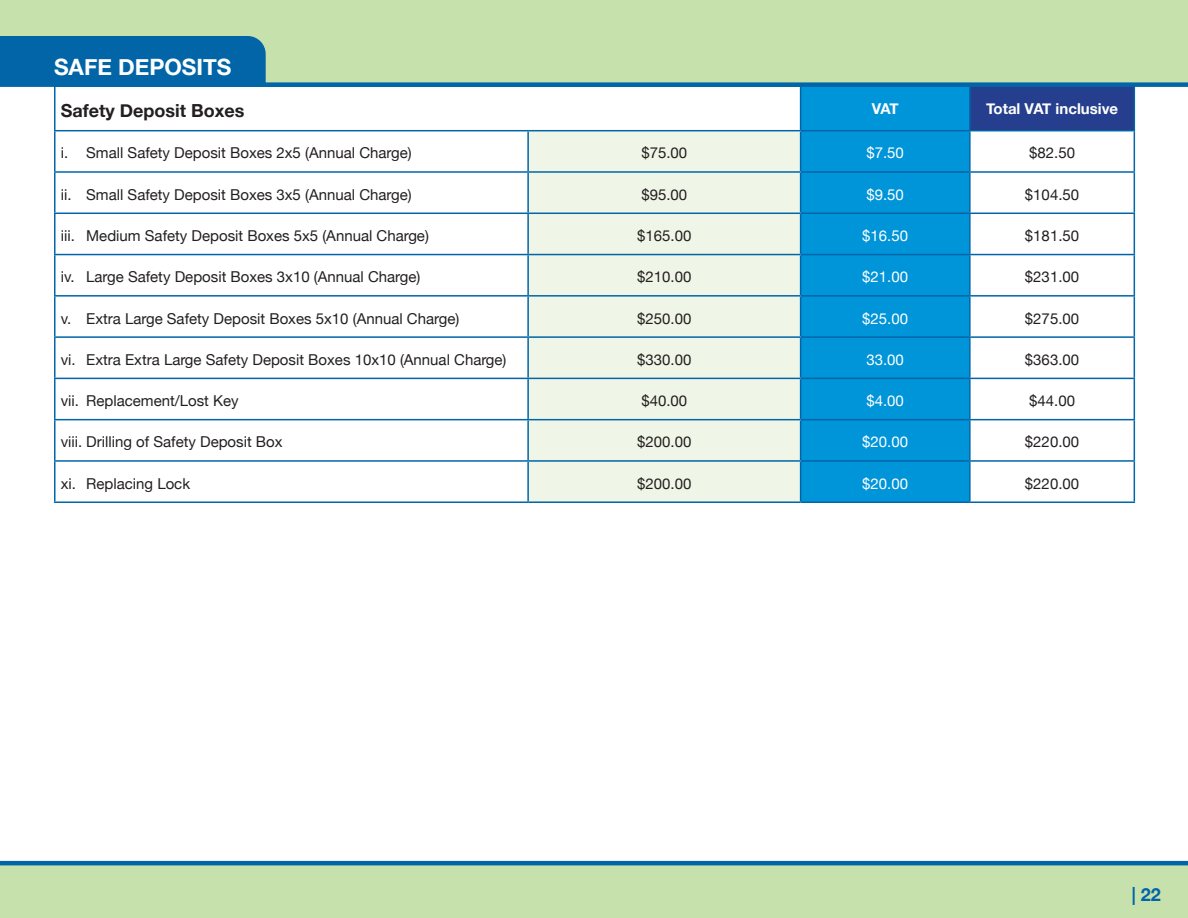
<style>
.page{position:relative;width:1188px;height:918px;background:#c6e1ab}
.page>*{position:absolute;margin:0;border:0;box-sizing:border-box;transform-origin:0 0}
.t1{font:700 22.5px "Helvetica Neue";color:#fff}
.t2{font:700 18px "Helvetica Neue";color:#231f20}
.t3{font:700 18px "Helvetica Neue";color:#0165a8}
.t4{font:15px "Helvetica Neue";color:#231f20}
.t5{font:15px "Helvetica Neue";color:#fff}
.t6{font:700 15px "Helvetica Neue";color:#fff}
</style>
<div class="page">
<div style="left:0;top:36px;width:266px;height:46px;background:#0165a8"></div>
<div style="left:0;top:82px;width:1188px;height:783px;background:#fff"></div>
<div style="left:801px;top:87px;width:168px;height:414px;background:#0094d9"></div>
<div style="left:970px;top:86px;width:164px;height:45px;background:#253f8e"></div>
<div style="left:529px;top:131px;width:271px;height:370px;background:#eff6e7"></div>
<div style="left:971px;top:131px;width:163px;height:370px;background:#fff"></div>
<hr style="left:54px;top:85px;width:474px;height:2px;background:#0165a8">
<hr style="left:54px;top:87px;width:2px;height:43px;background:#0165a8">
<hr style="left:528px;top:85px;width:273px;height:2px;background:#0165a8">
<hr style="left:801px;top:85px;width:169px;height:2px;background:#0165a8">
<hr style="left:800px;top:87px;width:1px;height:43px;background:#0165a8">
<hr style="left:970px;top:85px;width:165px;height:2px;background:#0165a8">
<hr style="left:969px;top:87px;width:2px;height:43px;background:#0165a8">
<hr style="left:1134px;top:87px;width:1px;height:43px;background:#0165a8">
<hr style="left:54px;top:130px;width:474px;height:1px;background:#0165a8">
<hr style="left:54px;top:131px;width:2px;height:40px;background:#0165a8">
<hr style="left:528px;top:130px;width:273px;height:1px;background:#0165a8">
<hr style="left:527px;top:131px;width:2px;height:40px;background:#0165a8">
<hr style="left:801px;top:130px;width:169px;height:1px;background:#0165a8">
<hr style="left:800px;top:131px;width:1px;height:40px;background:#0165a8">
<hr style="left:970px;top:130px;width:165px;height:1px;background:#0165a8">
<hr style="left:969px;top:131px;width:2px;height:40px;background:#0165a8">
<hr style="left:1134px;top:131px;width:1px;height:40px;background:#0165a8">
<hr style="left:54px;top:171px;width:474px;height:2px;background:#0165a8">
<hr style="left:54px;top:173px;width:2px;height:40px;background:#0165a8">
<hr style="left:528px;top:171px;width:273px;height:2px;background:#0165a8">
<hr style="left:527px;top:173px;width:2px;height:40px;background:#0165a8">
<hr style="left:801px;top:171px;width:169px;height:2px;background:#0165a8">
<hr style="left:800px;top:173px;width:1px;height:40px;background:#0165a8">
<hr style="left:970px;top:171px;width:165px;height:2px;background:#0165a8">
<hr style="left:969px;top:173px;width:2px;height:40px;background:#0165a8">
<hr style="left:1134px;top:173px;width:1px;height:40px;background:#0165a8">
<hr style="left:54px;top:213px;width:474px;height:1px;background:#0165a8">
<hr style="left:54px;top:214px;width:2px;height:40px;background:#0165a8">
<hr style="left:528px;top:213px;width:273px;height:1px;background:#0165a8">
<hr style="left:527px;top:214px;width:2px;height:40px;background:#0165a8">
<hr style="left:801px;top:213px;width:169px;height:1px;background:#0165a8">
<hr style="left:800px;top:214px;width:1px;height:40px;background:#0165a8">
<hr style="left:970px;top:213px;width:165px;height:1px;background:#0165a8">
<hr style="left:969px;top:214px;width:2px;height:40px;background:#0165a8">
<hr style="left:1134px;top:214px;width:1px;height:40px;background:#0165a8">
<hr style="left:54px;top:254px;width:474px;height:1px;background:#0165a8">
<hr style="left:54px;top:255px;width:2px;height:40px;background:#0165a8">
<hr style="left:528px;top:254px;width:273px;height:1px;background:#0165a8">
<hr style="left:527px;top:255px;width:2px;height:40px;background:#0165a8">
<hr style="left:801px;top:254px;width:169px;height:1px;background:#0165a8">
<hr style="left:800px;top:255px;width:1px;height:40px;background:#0165a8">
<hr style="left:970px;top:254px;width:165px;height:1px;background:#0165a8">
<hr style="left:969px;top:255px;width:2px;height:40px;background:#0165a8">
<hr style="left:1134px;top:255px;width:1px;height:40px;background:#0165a8">
<hr style="left:54px;top:295px;width:474px;height:2px;background:#0165a8">
<hr style="left:54px;top:297px;width:2px;height:39px;background:#0165a8">
<hr style="left:528px;top:295px;width:273px;height:2px;background:#0165a8">
<hr style="left:527px;top:297px;width:2px;height:39px;background:#0165a8">
<hr style="left:801px;top:295px;width:169px;height:2px;background:#0165a8">
<hr style="left:800px;top:297px;width:1px;height:39px;background:#0165a8">
<hr style="left:970px;top:295px;width:165px;height:2px;background:#0165a8">
<hr style="left:969px;top:297px;width:2px;height:39px;background:#0165a8">
<hr style="left:1134px;top:297px;width:1px;height:39px;background:#0165a8">
<hr style="left:54px;top:336px;width:474px;height:2px;background:#0165a8">
<hr style="left:54px;top:338px;width:2px;height:40px;background:#0165a8">
<hr style="left:528px;top:336px;width:273px;height:2px;background:#0165a8">
<hr style="left:527px;top:338px;width:2px;height:40px;background:#0165a8">
<hr style="left:801px;top:336px;width:169px;height:2px;background:#0165a8">
<hr style="left:800px;top:338px;width:1px;height:40px;background:#0165a8">
<hr style="left:970px;top:336px;width:165px;height:2px;background:#0165a8">
<hr style="left:969px;top:338px;width:2px;height:40px;background:#0165a8">
<hr style="left:1134px;top:338px;width:1px;height:40px;background:#0165a8">
<hr style="left:54px;top:378px;width:474px;height:1px;background:#0165a8">
<hr style="left:54px;top:379px;width:2px;height:40px;background:#0165a8">
<hr style="left:528px;top:378px;width:273px;height:1px;background:#0165a8">
<hr style="left:527px;top:379px;width:2px;height:40px;background:#0165a8">
<hr style="left:801px;top:378px;width:169px;height:1px;background:#0165a8">
<hr style="left:800px;top:379px;width:1px;height:40px;background:#0165a8">
<hr style="left:970px;top:378px;width:165px;height:1px;background:#0165a8">
<hr style="left:969px;top:379px;width:2px;height:40px;background:#0165a8">
<hr style="left:1134px;top:379px;width:1px;height:40px;background:#0165a8">
<hr style="left:54px;top:419px;width:474px;height:1px;background:#0165a8">
<hr style="left:54px;top:420px;width:2px;height:40px;background:#0165a8">
<hr style="left:528px;top:419px;width:273px;height:1px;background:#0165a8">
<hr style="left:527px;top:420px;width:2px;height:40px;background:#0165a8">
<hr style="left:801px;top:419px;width:169px;height:1px;background:#0165a8">
<hr style="left:800px;top:420px;width:1px;height:40px;background:#0165a8">
<hr style="left:970px;top:419px;width:165px;height:1px;background:#0165a8">
<hr style="left:969px;top:420px;width:2px;height:40px;background:#0165a8">
<hr style="left:1134px;top:420px;width:1px;height:40px;background:#0165a8">
<hr style="left:54px;top:460px;width:474px;height:2px;background:#0165a8">
<hr style="left:54px;top:462px;width:2px;height:39px;background:#0165a8">
<hr style="left:528px;top:460px;width:273px;height:2px;background:#0165a8">
<hr style="left:527px;top:462px;width:2px;height:39px;background:#0165a8">
<hr style="left:801px;top:460px;width:169px;height:2px;background:#0165a8">
<hr style="left:800px;top:462px;width:1px;height:39px;background:#0165a8">
<hr style="left:970px;top:460px;width:165px;height:2px;background:#0165a8">
<hr style="left:969px;top:462px;width:2px;height:39px;background:#0165a8">
<hr style="left:1134px;top:462px;width:1px;height:39px;background:#0165a8">
<hr style="left:54px;top:501px;width:474px;height:2px;background:#0165a8">
<hr style="left:528px;top:501px;width:273px;height:2px;background:#0165a8">
<hr style="left:801px;top:501px;width:169px;height:2px;background:#0165a8">
<hr style="left:970px;top:501px;width:165px;height:2px;background:#0165a8">
<p class="t1" style="left:54px;top:50px;width:179px">SAFE DEPOSITS</p>
<p class="t2" style="left:61px;top:97px;width:185px">Safety Deposit Boxes</p>
<p class="t6" style="left:872px;top:97px;width:28px">VAT</p>
<p class="t6" style="left:986px;top:97px;width:134px">Total VAT inclusive</p>
<p class="t4" style="left:61px;top:142px;width:352px">i. Small Safety Deposit Boxes 2x5 (Annual Charge)</p>
<p class="t4" style="left:641px;top:142px;width:47px">$75.00</p>
<p class="t5" style="left:866px;top:142px;width:39px">$7.50</p>
<p class="t4" style="left:1029px;top:142px;width:47px">$82.50</p>
<p class="t4" style="left:61px;top:184px;width:352px">ii. Small Safety Deposit Boxes 3x5 (Annual Charge)</p>
<p class="t4" style="left:641px;top:184px;width:47px">$95.00</p>
<p class="t5" style="left:866px;top:184px;width:39px">$9.50</p>
<p class="t4" style="left:1025px;top:184px;width:56px">$104.50</p>
<p class="t4" style="left:61px;top:225px;width:370px">iii. Medium Safety Deposit Boxes 5x5 (Annual Charge)</p>
<p class="t4" style="left:637px;top:225px;width:56px">$165.00</p>
<p class="t5" style="left:862px;top:225px;width:47px">$16.50</p>
<p class="t4" style="left:1025px;top:225px;width:56px">$181.50</p>
<p class="t4" style="left:61px;top:266px;width:361px">iv. Large Safety Deposit Boxes 3x10 (Annual Charge)</p>
<p class="t4" style="left:637px;top:266px;width:56px">$210.00</p>
<p class="t5" style="left:862px;top:266px;width:47px">$21.00</p>
<p class="t4" style="left:1025px;top:266px;width:56px">$231.00</p>
<p class="t4" style="left:61px;top:307px;width:400px">v. Extra Large Safety Deposit Boxes 5x10 (Annual Charge)</p>
<p class="t4" style="left:637px;top:307px;width:56px">$250.00</p>
<p class="t5" style="left:862px;top:307px;width:47px">$25.00</p>
<p class="t4" style="left:1025px;top:307px;width:56px">$275.00</p>
<p class="t4" style="left:61px;top:349px;width:447px">vi. Extra Extra Large Safety Deposit Boxes 10x10 (Annual Charge)</p>
<p class="t4" style="left:637px;top:349px;width:56px">$330.00</p>
<p class="t5" style="left:866px;top:349px;width:39px">33.00</p>
<p class="t4" style="left:1025px;top:349px;width:56px">$363.00</p>
<p class="t4" style="left:61px;top:390px;width:180px">vii. Replacement/Lost Key</p>
<p class="t4" style="left:641px;top:390px;width:47px">$40.00</p>
<p class="t5" style="left:866px;top:390px;width:39px">$4.00</p>
<p class="t4" style="left:1029px;top:390px;width:47px">$44.00</p>
<p class="t4" style="left:61px;top:431px;width:223px">viii. Drilling of Safety Deposit Box</p>
<p class="t4" style="left:637px;top:431px;width:56px">$200.00</p>
<p class="t5" style="left:862px;top:431px;width:47px">$20.00</p>
<p class="t4" style="left:1025px;top:431px;width:56px">$220.00</p>
<p class="t4" style="left:61px;top:473px;width:131px">xi. Replacing Lock</p>
<p class="t4" style="left:637px;top:473px;width:56px">$200.00</p>
<p class="t5" style="left:862px;top:473px;width:47px">$20.00</p>
<p class="t4" style="left:1025px;top:473px;width:56px">$220.00</p>
<p class="t3" style="left:1132px;top:881px;width:31px">| 22</p>
</div>
